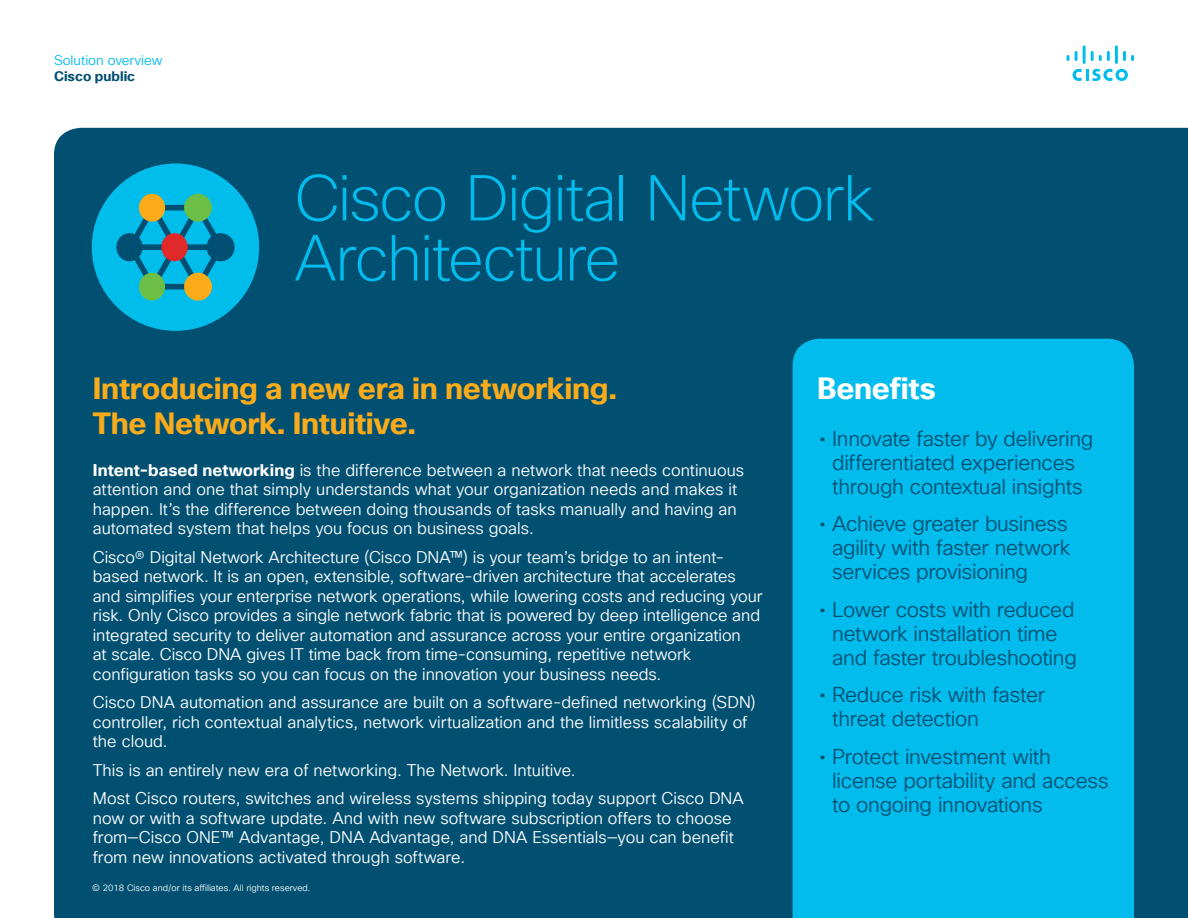
<style>
.page{position:relative;width:1188px;height:918px;background:#fff}
.page>*{position:absolute;margin:0;border:0;box-sizing:border-box;transform-origin:0 0}
.Title_Headline{font:200 63px/60px "Cisco Sans TT";letter-spacing:-.025em;color:#01bcec}
.Intro_Heading{font:700 30px/34.5px "Cisco Sans TT";letter-spacing:-.01em;color:#faab1a}
.Sidebar_Heading_Whit{font:700 30px "Cisco Sans TT";letter-spacing:-.01em;color:#fff}
.t1{font:21px/24px "Cisco Sans TT Light";letter-spacing:-.015em;color:#005073}
.Intro{font:16.5px/19.5px "Cisco Sans TT Light";color:#fff}
.t2{font:13.5px "Cisco Sans TT Light";color:#01bcec}
.t3{font:700 13.5px "Cisco Sans TT";color:#005073}
.Footer_white{font:9px "Cisco Sans TT Light";color:#fff}
.s1{font-family:"Cisco Sans TT";font-weight:700}
.s2{font-family:"Cisco Sans TT"}
</style>
<div class="page">
<svg style="left:1073px;top:69px;width:55px;height:12px"></svg>
<svg style="left:1067px;top:55px;width:2px;height:6px"></svg>
<svg style="left:1075px;top:51px;width:3px;height:10px"></svg>
<hr style="left:1083px;top:45px;width:3px;height:19px;background:#01bcec">
<svg style="left:1091px;top:51px;width:19px;height:10px"></svg>
<hr style="left:1115px;top:45px;width:3px;height:19px;background:#01bcec">
<svg style="left:1123px;top:51px;width:11px;height:10px"></svg>
<div style="left:54px;top:128px;width:1134px;height:790px;background:#015072"></div>
<div style="left:793px;top:339px;width:341px;height:579px;background:#01bcec"></div>
<div style="left:92px;top:163px;width:167px;height:168px;background:#00bdeb;border-radius:50%"></div>
<svg style="left:116px;top:193px;width:119px;height:108px"></svg>
<p class="t2" style="left:54px;top:51px;width:110px">Solution overview</p>
<p class="t3" style="left:54px;top:67px;width:83px">Cisco public</p>
<p class="Title_Headline" style="left:295px;top:170px;width:581px">Cisco Digital Network<br>Architecture</p>
<p class="Intro_Heading" style="left:93px;top:372px;width:526px">Introducing a new era in networking.<br>The Network. Intuitive.</p>
<p class="Intro" style="left:93px;top:461px;width:653px"><span class="s1">Intent-based networking</span> is the difference between a network that needs continuous attention and one that simply understands what your organization needs and makes it happen. It’s the difference between doing thousands of tasks manually and having an automated system that helps you focus on business goals.</p>
<p class="Intro" style="left:93px;top:548px;width:671px">Cisco® Digital Network Architecture (Cisco DNA™) is your team’s bridge to an intent&shy;based network. It is an open, extensible, software-driven architecture that accelerates and simplifies your enterprise network operations, while lowering costs and reducing your risk. Only Cisco provides a single network fabric that is powered by deep intelligence and integrated security to deliver automation and assurance across your entire organization<br>at scale. Cisco DNA gives IT time back from time-consuming, repetitive network configuration tasks so you can focus on the innovation your business needs.</p>
<p class="Intro" style="left:93px;top:693px;width:665px">Cisco DNA automation and assurance are built on a software-defined networking (SDN) controller, rich contextual analytics, network virtualization and the limitless scalability of the cloud.</p>
<p class="Intro" style="left:93px;top:761px;width:484px">This is an entirely new era of networking. The Network. Intuitive.</p>
<p class="Intro" style="left:93px;top:789px;width:653px">Most Cisco routers, switches and wireless systems shipping today support Cisco DNA now or with a software update. And with new software subscription offers to choose from—Cisco ONE™ Advantage, DNA Advantage, and DNA Essentials—you can benefit from new innovations activated through software.</p>
<p class="Footer_white" style="left:92px;top:882px;width:220px">© 2018 Cisco and/or its affiliates. All rights reserved.</p>
<p class="Sidebar_Heading_Whit" style="left:817px;top:369px;width:121px">Benefits</p>
<p class="t1" style="left:820px;top:427px;width:275px;text-align:center"><span class="s2">•</span> Innovate faster by delivering differentiated experiences through contextual insights</p>
<p class="t1" style="left:832px;top:513px;width:240px;text-indent:-13px"><span class="s2">•</span> Achieve greater business agility with faster network services provisioning</p>
<p class="t1" style="left:832px;top:598px;width:246px;text-indent:-13px"><span class="s2">•</span> Lower costs with reduced network installation time and faster troubleshooting</p>
<p class="t1" style="left:832px;top:684px;width:214px;text-indent:-13px"><span class="s2">•</span> Reduce risk with faster threat detection</p>
<p class="t1" style="left:832px;top:745px;width:278px;text-indent:-13px"><span class="s2">•</span> Protect investment with license portability and access to ongoing innovations</p>
</div>
